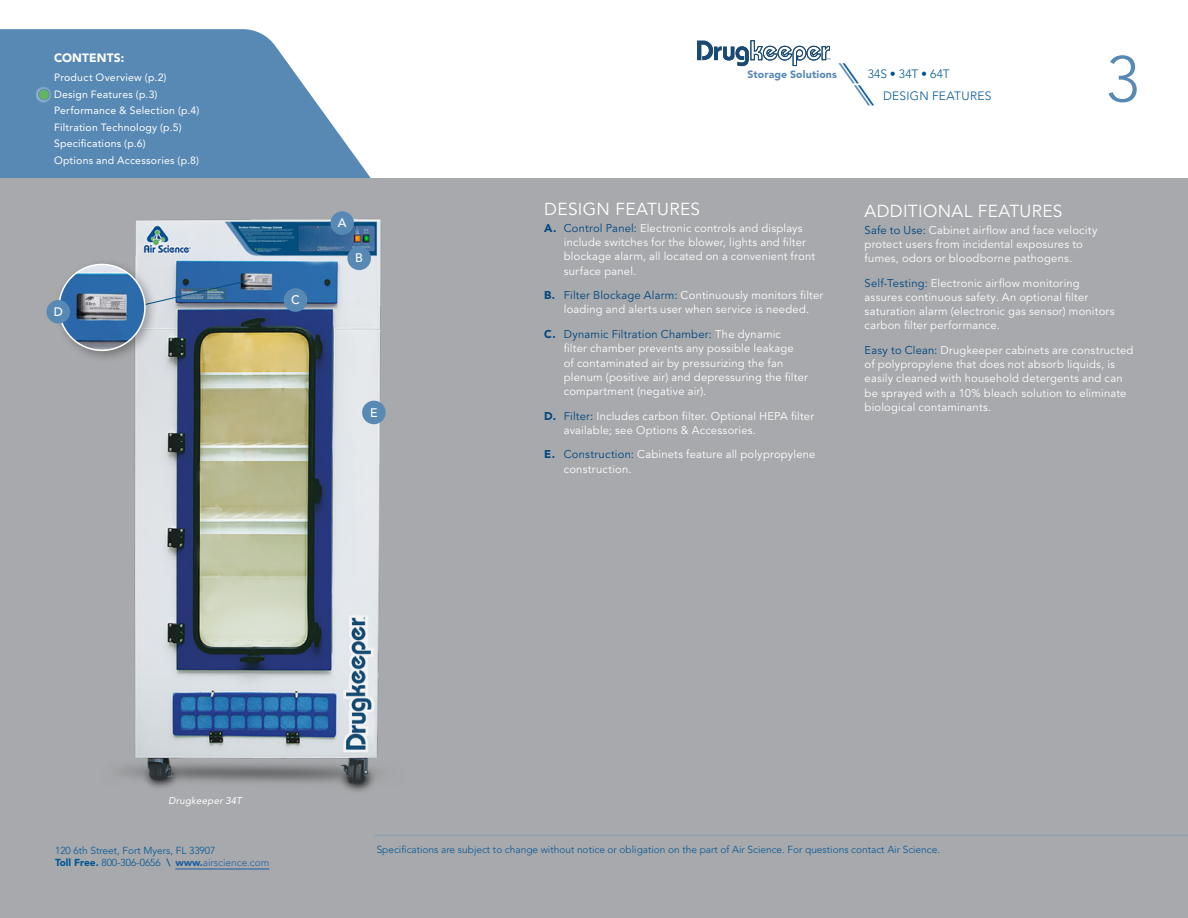
<style>
.page{position:relative;width:1188px;height:918px;background:#fff}
.page>*{position:absolute;margin:0;border:0;box-sizing:border-box;transform-origin:0 0}
.t1{font:300 64.5px "Avenir LT Std";color:#5889b4}
.t2{font:17.25px "Avenir LT Std";letter-spacing:.02em;color:#fff}
.t3{font:500 12.3px "Avenir LT Std";color:#fff}
.t4{font:300 12px/21.9px "Avenir LT Std";letter-spacing:.02em;color:#005695}
.t5{font:900 12px "Avenir LT Std";letter-spacing:.01em;color:#fff}
.t6{font:11.25px/14.2px "Avenir LT Std";letter-spacing:.015em;color:#fff}
.t7{font:10.5px/16.5px "Avenir LT Std";letter-spacing:.02em;color:#fff}
.t8{font:900 10.5px "Avenir LT Std";letter-spacing:.015em;color:#5889b4}
.t9{font:300 10.2px "Avenir LT Std";color:#005695}
.t10{font:300 10.2px "Avenir LT Std";color:#215e9e}
.t11{font:italic 9.75px "Avenir LT Std";letter-spacing:.025em;color:#fff}
.s1{font-family:"ITC Avant Garde Std";font-weight:400;font-style:italic;font-size:24px;color:#5889b4}
.s2{font-family:"ITC Avant Garde Std";font-weight:400;font-style:italic;font-size:24px}
.s3{font-weight:900;color:#00467f}
.s4{color:#00467f}
.s5{font-weight:900;color:#005695}
.s6{color:#005695}
.s7{font-weight:800;color:#005695}
.s8{font-weight:900}
</style>
<div class="page">
<svg style="left:0;top:29px;width:371px;height:149px;background:#709abf"></svg>
<svg style="left:697px;top:40px;width:133px;height:26px"></svg>
<div style="left:0;top:179px;width:1188px;height:739px;background:#a7a9ac"></div>
<svg style="left:35px;top:86px;width:17px;height:17px"></svg>
<div style="left:38px;top:89px;width:11px;height:11px;background:#65b460;border-radius:50%"></div>
<div style="left:38px;top:89px;width:11px;height:11px;border:1px solid #5889b4;border-radius:50%"></div>
<img style="left:121px;top:211px;width:261px;height:581px">
<div style="left:330px;top:211px;width:24px;height:24px;background:#5889b4;border-radius:50%"></div>
<div style="left:347px;top:247px;width:24px;height:23px;background:#5889b4;border-radius:50%"></div>
<div style="left:284px;top:288px;width:23px;height:24px;background:#5889b4;border-radius:50%"></div>
<svg style="left:158px;top:280px;width:90px;height:38px;background:#5e7ca2"></svg>
<div style="left:362px;top:401px;width:24px;height:23px;background:#5889b4;border-radius:50%"></div>
<div style="left:53px;top:258px;width:105px;height:105px;background:#000;opacity:.3"></div>
<img style="left:59px;top:264px;width:86px;height:86px;border-radius:43px">
<div style="left:58px;top:264px;width:88px;height:87px;border:2px solid #fff;border-radius:50%"></div>
<div style="left:47px;top:300px;width:23px;height:24px;background:#5889b4;border-radius:50%"></div>
<hr style="left:375px;top:835px;width:813px;height:1px;background:#5889b4">
<hr style="left:175px;top:869px;width:94px;height:1px;background:#215e9e">
<p class="t5" style="left:54px;top:51px;width:72px">CONTENTS:</p>
<p class="t7" style="left:54px;top:69px;width:147px">Product Overview (p.2)<br>Design Features (p.3)<br>Performance &amp; Selection (p.4)<br>Filtration Technology (p.5)<br>Specifications (p.6)<br>Options and Accessories (p.8)</p>
<p class="t8" style="left:747px;top:68px;width:91px">Storage Solutions</p>
<p class="t4" style="left:858px;top:63px;width:135px;text-indent:-15px"><span class="s1">\</span><span class="s2">\</span>34S • 34T • 64T <span class="s1">\</span><span class="s2">\</span>DESIGN FEATURES</p>
<h2 class="t2" style="left:544px;top:199px;width:157px">DESIGN FEATURES</h2>
<p class="t6" style="left:564px;top:221px;width:253px;text-indent:-19px"><span class="s3">A.</span> <span class="s4">Control Panel:</span> Electronic controls and displays include switches for the blower, lights and filter blockage alarm, all located on a convenient front surface panel.</p>
<p class="t6" style="left:544px;top:289px;width:280px;text-align:center"><span class="s3">B.</span> <span class="s4">Filter Blockage Alarm:</span> Continuously monitors filter loading and alerts user when service is needed.</p>
<p class="t6" style="left:564px;top:327px;width:246px;text-indent:-19px"><span class="s3">C.</span> <span class="s4">Dynamic Filtration Chamber:</span> The dynamic<br>filter chamber prevents any possible leakage<br>of contaminated air by pressurizing the fan plenum (positive air) and depressuring the filter compartment (negative air).</p>
<p class="t6" style="left:564px;top:409px;width:252px;text-indent:-19px"><span class="s3">D.</span> <span class="s4">Filter:</span> Includes carbon filter. Optional HEPA filter available; see Options &amp; Accessories.</p>
<p class="t6" style="left:564px;top:448px;width:253px;text-indent:-20px"><span class="s3">E.</span> <span class="s4">Construction:</span> Cabinets feature all polypropylene construction.</p>
<h1 class="t1" style="left:1106px;top:42px;width:35px">3</h1>
<h2 class="t2" style="left:865px;top:201px;width:199px">ADDITIONAL FEATURES</h2>
<p class="t6" style="left:865px;top:223px;width:234px"><span class="s4">Safe to Use:</span> Cabinet airflow and face velocity protect users from incidental exposures to fumes, odors or bloodborne pathogens.</p>
<p class="t6" style="left:865px;top:276px;width:251px"><span class="s4">Self-Testing:</span> Electronic airflow monitoring assures continuous safety. An optional filter saturation alarm (electronic gas sensor) monitors carbon filter performance.</p>
<p class="t6" style="left:865px;top:343px;width:270px"><span class="s4">Easy to Clean:</span> Drugkeeper cabinets are constructed of polypropylene that does not absorb liquids, is easily cleaned with household detergents and can be sprayed with a 10% bleach solution to eliminate biological contaminants.</p>
<p class="t3" style="left:338px;top:216px;width:10px">A</p>
<p class="t3" style="left:355px;top:251px;width:9px">B</p>
<p class="t3" style="left:291px;top:293px;width:10px">C</p>
<p class="t3" style="left:54px;top:305px;width:11px">D</p>
<p class="t3" style="left:370px;top:405px;width:9px">E</p>
<p class="t11" style="left:168px;top:794px;width:75px">Drugkeeper 34T</p>
<p class="t9" style="left:55px;top:844px;width:162px">120 6th Street, Fort Myers, FL 33907</p>
<p class="t9" style="left:377px;top:844px;width:565px">Specifications are subject to change without notice or obligation on the part of Air Science. For questions contact Air Science.</p>
<p class="t10" style="left:55px;top:856px;width:216px"><span class="s5">Toll Free.</span> <span class="s6">800-306-0656</span> <span class="s7">\</span> <span class="s8">www.</span>airscience.com</p>
</div>
